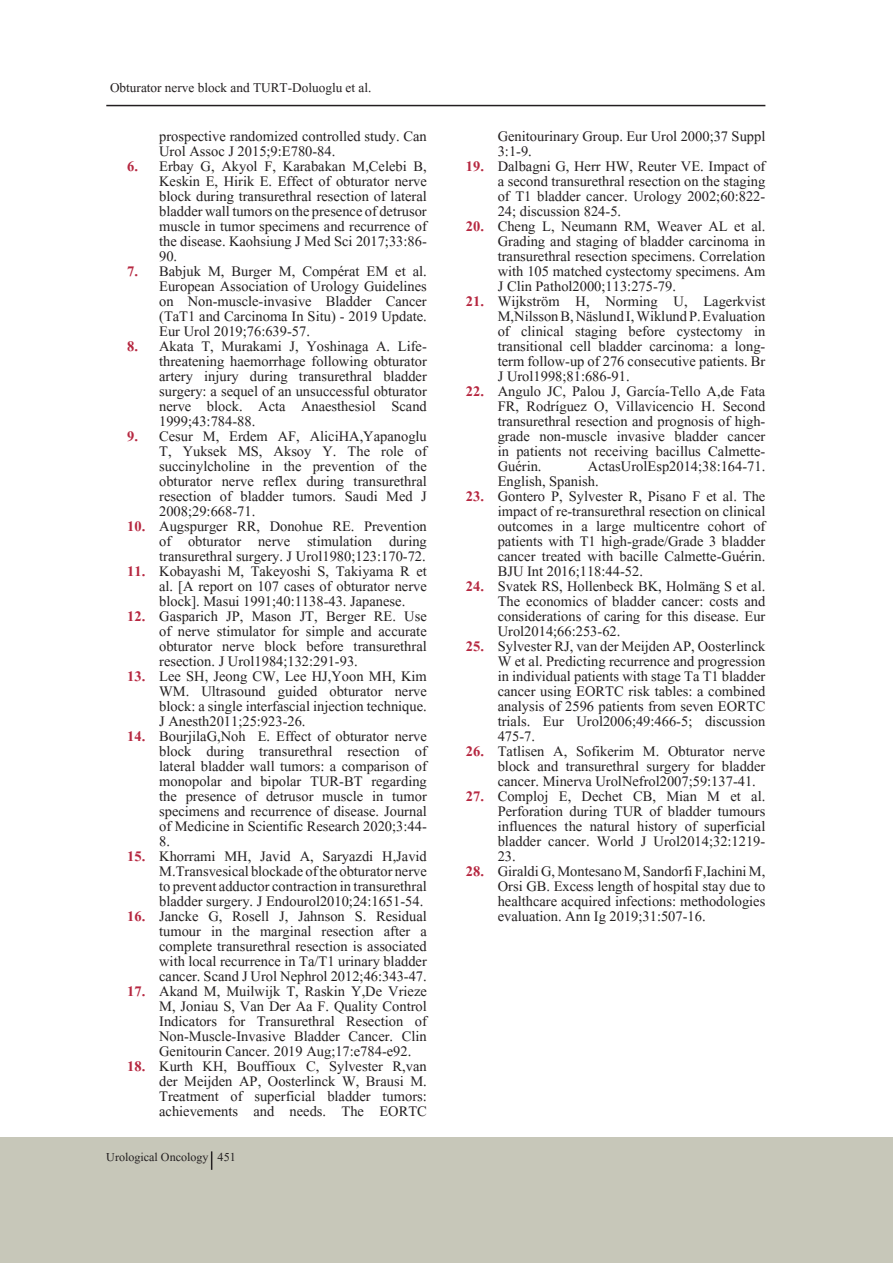
<style>
.page{position:relative;width:893px;height:1263px;background:#fff}
.page>*{position:absolute;margin:0;border:0;box-sizing:border-box;transform-origin:0 0}
.t1{font:18px/15px "Aparajita";color:#231f20;text-align:justify}
.t2{font:16.5px "Aparajita";color:#231f20}
.t3{font:15px "Aparajita";color:#231f20}
.s1{font-weight:700;color:#b62841}
</style>
<div class="page">
<hr style="left:106px;top:105px;width:659px;height:1px;background:#231f20">
<div style="left:0;top:1137px;width:893px;height:126px;background:#c7c7b9"></div>
<svg style="left:211px;top:1151px;width:1px;height:19px"></svg>
<p class="t2" style="left:110px;top:79px;width:263px">Obturator nerve block and TURT-Doluoglu et al.</p>
<p class="t1" style="left:159px;top:130px;width:269px">prospective randomized controlled study. Can<br>Urol Assoc J 2015;9:E780-84.</p>
<p class="t1" style="left:159px;top:160px;width:269px;text-indent:-32px"><span class="s1">6.</span> Erbay G, Akyol F, Karabakan M,Celebi B, Keskin E, Hirik E. Effect of obturator nerve block during transurethral resection of lateral bladder wall tumors on the presence of detrusor muscle in tumor specimens and recurrence of the disease. Kaohsiung J Med Sci 2017;33:86- 90.</p>
<p class="t1" style="left:159px;top:265px;width:269px;text-indent:-32px"><span class="s1">7.</span> Babjuk M, Burger M, Compérat EM et al.<br>European Association of Urology Guidelines on Non-muscle-invasive Bladder Cancer (TaT1 and Carcinoma In Situ) - 2019 Update.<br>Eur Urol 2019;76:639-57.</p>
<p class="t1" style="left:159px;top:340px;width:269px;text-indent:-32px"><span class="s1">8.</span> Akata T, Murakami J, Yoshinaga A. Life&shy;threatening haemorrhage following obturator artery injury during transurethral bladder surgery: a sequel of an unsuccessful obturator nerve block. Acta Anaesthesiol Scand 1999;43:784-88.</p>
<p class="t1" style="left:159px;top:430px;width:269px;text-indent:-32px"><span class="s1">9.</span> Cesur M, Erdem AF, AliciHA,Yapanoglu T, Yuksek MS, Aksoy Y. The role of succinylcholine in the prevention of the obturator nerve reflex during transurethral resection of bladder tumors. Saudi Med J 2008;29:668-71.</p>
<p class="t1" style="left:159px;top:520px;width:269px;text-indent:-32px"><span class="s1">10.</span> Augspurger RR, Donohue RE. Prevention of obturator nerve stimulation during transurethral surgery. J Urol1980;123:170-72.</p>
<p class="t1" style="left:159px;top:565px;width:269px;text-indent:-32px"><span class="s1">11.</span> Kobayashi M, Takeyoshi S, Takiyama R et al. [A report on 107 cases of obturator nerve block]. Masui 1991;40:1138-43. Japanese.</p>
<p class="t1" style="left:159px;top:610px;width:269px;text-indent:-32px"><span class="s1">12.</span> Gasparich JP, Mason JT, Berger RE. Use of nerve stimulator for simple and accurate obturator nerve block before transurethral resection. J Urol1984;132:291-93.</p>
<p class="t1" style="left:159px;top:670px;width:269px;text-indent:-32px"><span class="s1">13.</span> Lee SH, Jeong CW, Lee HJ,Yoon MH, Kim WM. Ultrasound guided obturator nerve block: a single interfascial injection technique.<br>J Anesth2011;25:923-26.</p>
<p class="t1" style="left:159px;top:730px;width:269px;text-indent:-32px"><span class="s1">14.</span> BourjilaG,Noh E. Effect of obturator nerve block during transurethral resection of lateral bladder wall tumors: a comparison of monopolar and bipolar TUR-BT regarding the presence of detrusor muscle in tumor specimens and recurrence of disease. Journal of Medicine in Scientific Research 2020;3:44- 8.</p>
<p class="t1" style="left:159px;top:850px;width:269px;text-indent:-32px"><span class="s1">15.</span> Khorrami MH, Javid A, Saryazdi H,Javid M.Transvesical blockade of the obturator nerve to prevent adductor contraction in transurethral bladder surgery. J Endourol2010;24:1651-54.</p>
<p class="t1" style="left:159px;top:910px;width:269px;text-indent:-32px"><span class="s1">16.</span> Jancke G, Rosell J, Jahnson S. Residual tumour in the marginal resection after a complete transurethral resection is associated with local recurrence in Ta/T1 urinary bladder cancer. Scand J Urol Nephrol 2012;46:343-47.</p>
<p class="t1" style="left:159px;top:985px;width:269px;text-indent:-32px"><span class="s1">17.</span> Akand M, Muilwijk T, Raskin Y,De Vrieze M, Joniau S, Van Der Aa F. Quality Control Indicators for Transurethral Resection of Non-Muscle-Invasive Bladder Cancer. Clin Genitourin Cancer. 2019 Aug;17:e784-e92.</p>
<p class="t1" style="left:159px;top:1060px;width:269px;text-indent:-32px"><span class="s1">18.</span> Kurth KH, Bouffioux C, Sylvester R,van der Meijden AP, Oosterlinck W, Brausi M.<br>Treatment of superficial bladder tumors: achievements and needs. The EORTC</p>
<p class="t3" style="left:106px;top:1150px;width:131px">Urological Oncology 451</p>
<p class="t1" style="left:498px;top:130px;width:269px">Genitourinary Group. Eur Urol 2000;37 Suppl<br>3:1-9.</p>
<p class="t1" style="left:498px;top:160px;width:269px;text-indent:-32px"><span class="s1">19.</span> Dalbagni G, Herr HW, Reuter VE. Impact of a second transurethral resection on the staging of T1 bladder cancer. Urology 2002;60:822- 24; discussion 824-5.</p>
<p class="t1" style="left:498px;top:220px;width:269px;text-indent:-32px"><span class="s1">20.</span> Cheng L, Neumann RM, Weaver AL et al.<br>Grading and staging of bladder carcinoma in transurethral resection specimens. Correlation with 105 matched cystectomy specimens. Am J Clin Pathol2000;113:275-79.</p>
<p class="t1" style="left:498px;top:295px;width:269px;text-indent:-32px"><span class="s1">21.</span> Wijkström H, Norming U, Lagerkvist M,Nilsson B, Näslund I, Wiklund P. Evaluation of clinical staging before cystectomy in transitional cell bladder carcinoma: a long&shy;term follow-up of 276 consecutive patients. Br J Urol1998;81:686-91.</p>
<p class="t1" style="left:498px;top:385px;width:269px;text-indent:-32px"><span class="s1">22.</span> Angulo JC, Palou J, García-Tello A,de Fata FR, Rodríguez O, Villavicencio H. Second transurethral resection and prognosis of high&shy;grade non-muscle invasive bladder cancer in patients not receiving bacillus Calmette-Guérin.</p>
<p class="t1" style="left:498px;top:460px;width:269px;text-indent:90px">ActasUrolEsp2014;38:164-71.<br>English, Spanish.</p>
<p class="t1" style="left:498px;top:490px;width:269px;text-indent:-32px"><span class="s1">23.</span> Gontero P, Sylvester R, Pisano F et al. The impact of re-transurethral resection on clinical outcomes in a large multicentre cohort of patients with T1 high-grade/Grade 3 bladder cancer treated with bacille Calmette-Guérin.<br>BJU Int 2016;118:44-52.</p>
<p class="t1" style="left:498px;top:580px;width:269px;text-indent:-32px"><span class="s1">24.</span> Svatek RS, Hollenbeck BK, Holmäng S et al.<br>The economics of bladder cancer: costs and considerations of caring for this disease. Eur Urol2014;66:253-62.</p>
<p class="t1" style="left:498px;top:640px;width:269px;text-indent:-32px"><span class="s1">25.</span> Sylvester RJ, van der Meijden AP, Oosterlinck W et al. Predicting recurrence and progression in individual patients with stage Ta T1 bladder cancer using EORTC risk tables: a combined analysis of 2596 patients from seven EORTC trials. Eur Urol2006;49:466-5; discussion 475-7.</p>
<p class="t1" style="left:498px;top:745px;width:269px;text-indent:-32px"><span class="s1">26.</span> Tatlisen A, Sofikerim M. Obturator nerve block and transurethral surgery for bladder cancer. Minerva UrolNefrol2007;59:137-41.</p>
<p class="t1" style="left:498px;top:790px;width:269px;text-indent:-32px"><span class="s1">27.</span> Comploj E, Dechet CB, Mian M et al.<br>Perforation during TUR of bladder tumours influences the natural history of superficial bladder cancer. World J Urol2014;32:1219- 23.</p>
<p class="t1" style="left:498px;top:865px;width:269px;text-indent:-32px"><span class="s1">28.</span> Giraldi G, Montesano M, Sandorfi F,Iachini M, Orsi GB. Excess length of hospital stay due to healthcare acquired infections: methodologies evaluation. Ann Ig 2019;31:507-16.</p>
</div>
